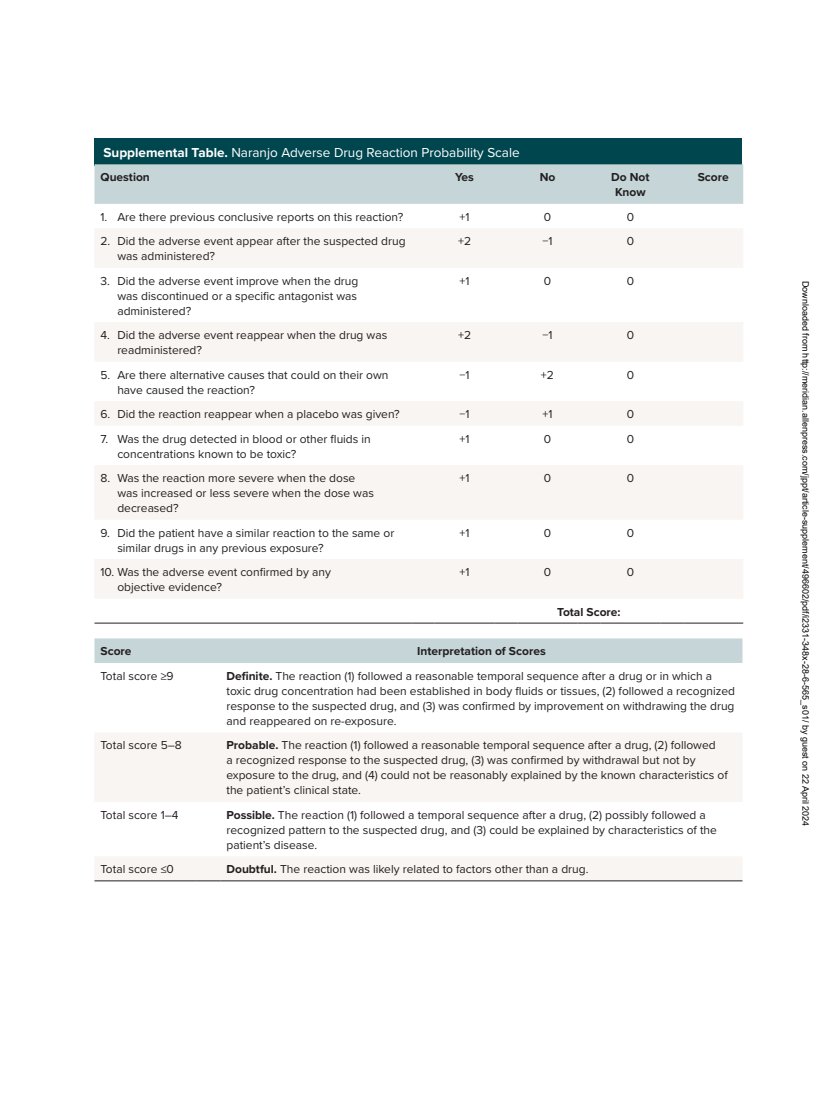
<style>
.page{position:relative;width:837px;height:1107px;background:#fff}
.page>*{position:absolute;margin:0;border:0;box-sizing:border-box;transform-origin:0 0}
.t1{font:13.5px "Proxima Nova";color:#fff}
.t2{font:12px/15px "Proxima Nova";color:#231f20}
.t3{font:700 12px/15px "Proxima Nova";color:#231f20;text-align:center}
.t4{font:9px "Arial";color:#000}
.s1{font-weight:700}
</style>
<div class="page">
<div style="left:94px;top:139px;width:648px;height:27px;background:#00464f"></div>
<div style="left:94px;top:164px;width:649px;height:40px;background:#c5d5d8"></div>
<svg style="left:95px;top:229px;width:648px;height:369px;fill:#f8f5f2"></svg>
<hr style="left:94px;top:623px;width:318px;height:1px;background:#231f20">
<svg style="left:412px;top:623px;width:23px;height:1px"></svg>
<hr style="left:435px;top:623px;width:60px;height:1px;background:#231f20">
<svg style="left:495px;top:623px;width:23px;height:1px"></svg>
<hr style="left:518px;top:623px;width:60px;height:1px;background:#231f20">
<svg style="left:578px;top:623px;width:22px;height:1px"></svg>
<hr style="left:600px;top:623px;width:60px;height:1px;background:#231f20">
<svg style="left:660px;top:623px;width:23px;height:1px"></svg>
<hr style="left:683px;top:623px;width:60px;height:1px;background:#231f20">
<div style="left:94px;top:638px;width:648px;height:25px;background:#c5d5d8"></div>
<svg style="left:94px;top:733px;width:648px;height:148px;fill:#f8f5f2"></svg>
<hr style="left:94px;top:881px;width:102px;height:1px;background:#231f20">
<svg style="left:196px;top:881px;width:24px;height:1px"></svg>
<hr style="left:220px;top:881px;width:522px;height:1px;background:#231f20">
<p class="t1" style="left:104px;top:142px;width:418px"><span class="s1">Supplemental Table.</span> Naranjo Adverse Drug Reaction Probability Scale</p>
<p class="t3" style="left:100px;top:170px;width:51px">Question</p>
<p class="t3" style="left:455px;top:170px;width:20px">Yes</p>
<p class="t3" style="left:540px;top:170px;width:17px">No</p>
<p class="t3" style="left:611px;top:170px;width:40px">Do Not<br>Know</p>
<p class="t3" style="left:698px;top:170px;width:33px">Score</p>
<p class="t2" style="left:100px;top:209px;width:304px">1. Are there previous conclusive reports on this reaction?</p>
<p class="t2" style="left:460px;top:209px;width:12px">+1</p>
<p class="t2" style="left:544px;top:209px;width:9px">0</p>
<p class="t2" style="left:627px;top:209px;width:9px">0</p>
<p class="t2" style="left:117px;top:233px;width:290px;text-indent:-17px">2. Did the adverse event appear after the suspected drug was administered?</p>
<p class="t2" style="left:458px;top:233px;width:15px">+2</p>
<p class="t2" style="left:542px;top:233px;width:12px">−1</p>
<p class="t2" style="left:627px;top:233px;width:9px">0</p>
<p class="t2" style="left:117px;top:273px;width:243px;text-align:justify;text-indent:-17px">3. Did the adverse event improve when the drug was discontinued or a specific antagonist was administered?</p>
<p class="t2" style="left:460px;top:273px;width:12px">+1</p>
<p class="t2" style="left:544px;top:273px;width:9px">0</p>
<p class="t2" style="left:627px;top:273px;width:9px">0</p>
<p class="t2" style="left:117px;top:327px;width:272px;text-indent:-17px">4. Did the adverse event reappear when the drug was readministered?</p>
<p class="t2" style="left:458px;top:327px;width:15px">+2</p>
<p class="t2" style="left:542px;top:327px;width:12px">−1</p>
<p class="t2" style="left:627px;top:327px;width:9px">0</p>
<p class="t2" style="left:117px;top:367px;width:273px;text-indent:-17px">5. Are there alternative causes that could on their own have caused the reaction?</p>
<p class="t2" style="left:460px;top:367px;width:12px">−1</p>
<p class="t2" style="left:541px;top:367px;width:15px">+2</p>
<p class="t2" style="left:627px;top:367px;width:9px">0</p>
<p class="t2" style="left:100px;top:406px;width:301px">6. Did the reaction reappear when a placebo was given?</p>
<p class="t2" style="left:460px;top:406px;width:12px">−1</p>
<p class="t2" style="left:542px;top:406px;width:12px">+1</p>
<p class="t2" style="left:627px;top:406px;width:9px">0</p>
<p class="t2" style="left:117px;top:431px;width:255px;text-indent:-17px">7. Was the drug detected in blood or other fluids in concentrations known to be toxic?</p>
<p class="t2" style="left:460px;top:431px;width:12px">+1</p>
<p class="t2" style="left:544px;top:431px;width:9px">0</p>
<p class="t2" style="left:627px;top:431px;width:9px">0</p>
<p class="t2" style="left:117px;top:470px;width:258px;text-indent:-17px">8. Was the reaction more severe when the dose was increased or less severe when the dose was decreased?</p>
<p class="t2" style="left:460px;top:470px;width:12px">+1</p>
<p class="t2" style="left:544px;top:470px;width:9px">0</p>
<p class="t2" style="left:627px;top:470px;width:9px">0</p>
<p class="t2" style="left:117px;top:525px;width:278px;text-indent:-17px">9. Did the patient have a similar reaction to the same or similar drugs in any previous exposure?</p>
<p class="t2" style="left:460px;top:525px;width:12px">+1</p>
<p class="t2" style="left:544px;top:525px;width:9px">0</p>
<p class="t2" style="left:627px;top:525px;width:9px">0</p>
<p class="t2" style="left:117px;top:564px;width:215px;text-indent:-17px">10. Was the adverse event confirmed by any objective evidence?</p>
<p class="t2" style="left:460px;top:564px;width:12px">+1</p>
<p class="t2" style="left:544px;top:564px;width:9px">0</p>
<p class="t2" style="left:627px;top:564px;width:9px">0</p>
<p class="t3" style="left:557px;top:604px;width:65px">Total Score:</p>
<p class="t3" style="left:100px;top:644px;width:33px">Score</p>
<p class="t3" style="left:417px;top:644px;width:130px">Interpretation of Scores</p>
<p class="t2" style="left:100px;top:668px;width:75px">Total score ≥9</p>
<p class="t2" style="left:226px;top:668px;width:510px"><span class="s1">Definite.</span> The reaction (1) followed a reasonable temporal sequence after a drug or in which a toxic drug concentration had been established in body fluids or tissues, (2) followed a recognized response to the suspected drug, and (3) was confirmed by improvement on withdrawing the drug and reappeared on re-exposure.</p>
<p class="t2" style="left:100px;top:737px;width:83px">Total score 5–8</p>
<p class="t2" style="left:226px;top:737px;width:503px"><span class="s1">Probable.</span> The reaction (1) followed a reasonable temporal sequence after a drug, (2) followed<br>a recognized response to the suspected drug, (3) was confirmed by withdrawal but not by exposure to the drug, and (4) could not be reasonably explained by the known characteristics of the patient’s clinical state.</p>
<p class="t2" style="left:100px;top:807px;width:80px">Total score 1–4</p>
<p class="t2" style="left:226px;top:807px;width:492px"><span class="s1">Possible.</span> The reaction (1) followed a temporal sequence after a drug, (2) possibly followed a recognized pattern to the suspected drug, and (3) could be explained by characteristics of the patient’s disease.</p>
<p class="t2" style="left:100px;top:861px;width:75px">Total score ≤0</p>
<p class="t2" style="left:226px;top:861px;width:363px"><span class="s1">Doubtful.</span> The reaction was likely related to factors other than a drug.</p>
<p class="t4" style="left:809px;top:280px;width:548px;rotate:90deg">Downloaded from http://meridian.allenpress.com/jppt/article-supplement/496602/pdf/i2331-348x-28-6-565_s01/ by guest on 22 April 2024</p>
</div>
